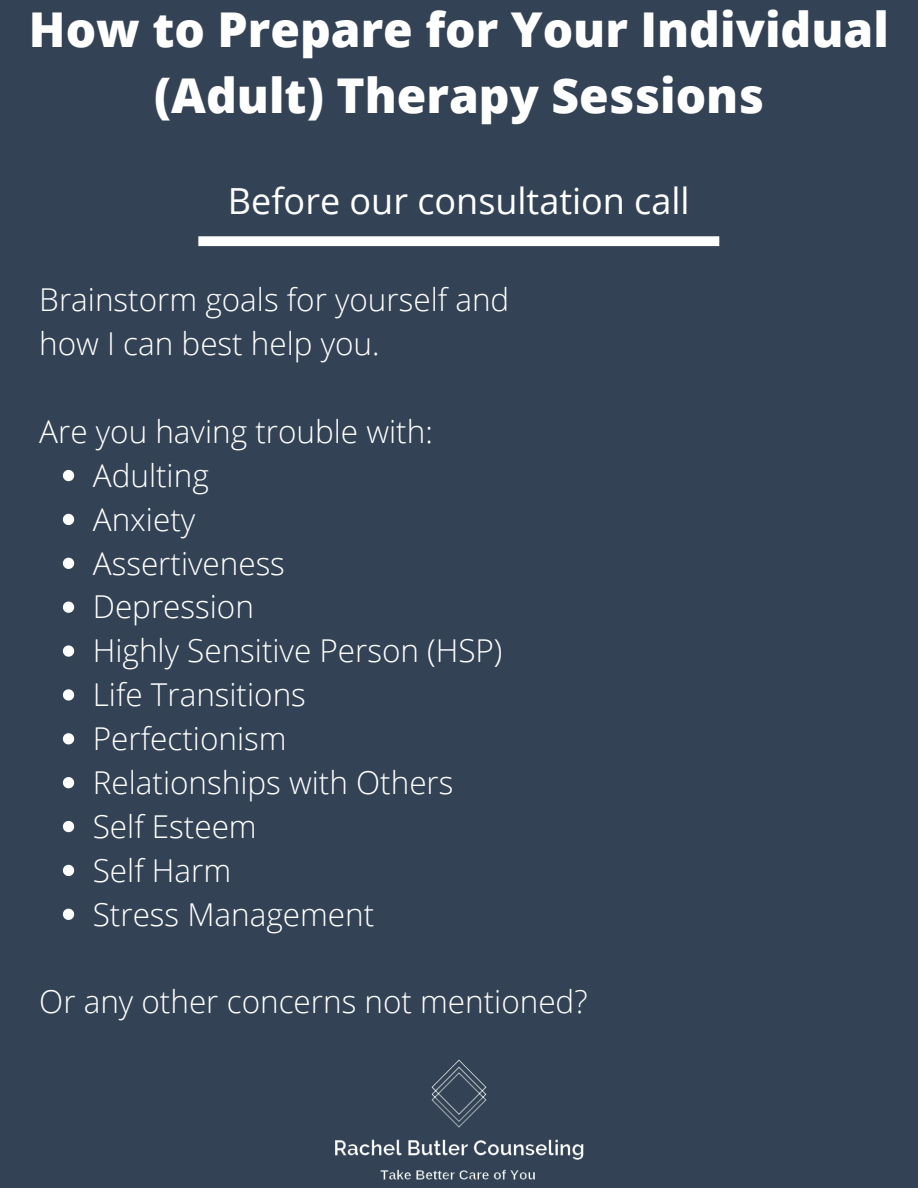
<style>
.page{position:relative;width:918px;height:1188px;background:#334355}
.page>*{position:absolute;margin:0;border:0;box-sizing:border-box;transform-origin:0 0}
.t1{font:800 48px/66.3px "Open Sans";color:#fff;text-align:center}
.t2{font:36px "Open Sans";color:#fff}
.t3{font:300 31.5px/43.8px "Open Sans";color:#fff}
</style>
<div class="page">
<svg style="left:63px;top:470px;width:11px;height:11px"></svg>
<svg style="left:63px;top:514px;width:11px;height:11px"></svg>
<svg style="left:63px;top:558px;width:11px;height:11px"></svg>
<svg style="left:63px;top:602px;width:11px;height:11px"></svg>
<svg style="left:63px;top:645px;width:11px;height:12px"></svg>
<svg style="left:63px;top:689px;width:11px;height:12px"></svg>
<svg style="left:63px;top:733px;width:11px;height:11px"></svg>
<svg style="left:63px;top:777px;width:11px;height:11px"></svg>
<svg style="left:63px;top:821px;width:11px;height:11px"></svg>
<svg style="left:63px;top:865px;width:11px;height:11px"></svg>
<svg style="left:63px;top:909px;width:11px;height:11px"></svg>
<img style="left:335px;top:1060px;width:249px;height:120px">
<svg style="left:198px;top:236px;width:521px;height:10px;background:#f8f9f9"></svg>
<h1 class="t1" style="left:29px;top:-5px;width:862px">How to Prepare for Your Individual (Adult) Therapy Sessions</h1>
<p class="t2" style="left:228px;top:175px;width:463px">Before our consultation call</p>
<p class="t3" style="left:39px;top:277px;width:472px">Brainstorm goals for yourself and how I can best help you.</p>
<p class="t3" style="left:39px;top:409px;width:395px">Are you having trouble with:</p>
<p class="t3" style="left:93px;top:453px;width:411px">Adulting<br>Anxiety<br>Assertiveness<br>Depression<br>Highly Sensitive Person (HSP)<br>Life Transitions<br>Perfectionism<br>Relationships with Others<br>Self Esteem<br>Self Harm<br>Stress Management</p>
<p class="t3" style="left:39px;top:979px;width:550px">Or any other concerns not mentioned?</p>
</div>
